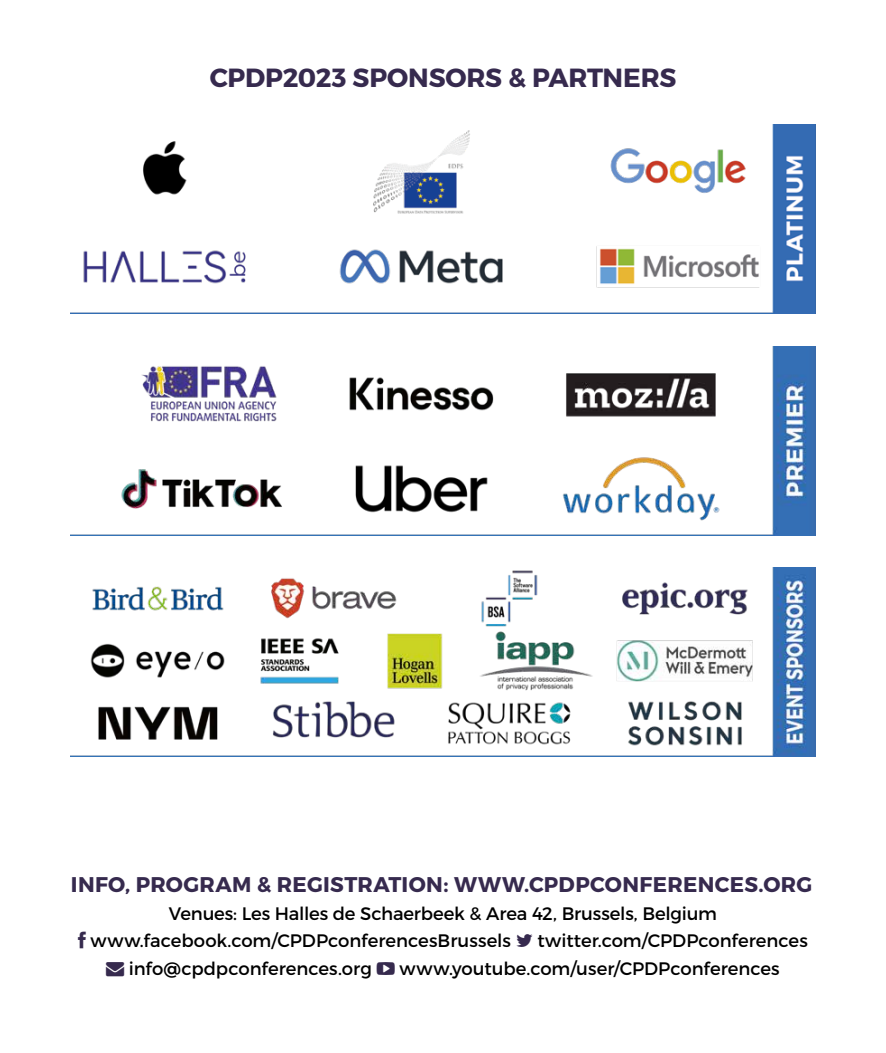
<style>
.page{position:relative;width:886px;height:1053px;background:#fff}
.page>*{position:absolute;margin:0;border:0;box-sizing:border-box;transform-origin:0 0}
.t1{font:700 26.25px "Montserrat";letter-spacing:-.01em;color:#362a4e}
.t2{font:700 21.25px "Montserrat";letter-spacing:.015em;color:#362a4e}
.t3{font:18px/27.6px "Montserrat";color:#000}
.s1{color:#362a4e}
</style>
<div class="page">
<img style="left:71px;top:568px;width:744px;height:188px">
<img style="left:71px;top:346px;width:744px;height:189px">
<img style="left:71px;top:125px;width:744px;height:188px">
<h1 class="t1" style="left:210px;top:62px;width:468px">CPDP2023 SPONSORS &amp; PARTNERS</h1>
<p class="t2" style="left:71px;top:871px;width:743px">INFO, PROGRAM &amp; REGISTRATION: WWW.CPDPCONFERENCES.ORG</p>
<p class="t3" style="left:90px;top:899px;width:628px;text-indent:78px">Venues: Les Halles de Schaerbeek &amp; Area 42, Brussels, Belgium www.facebook.com/CPDPconferencesBrussels</p>
<p class="t3" style="left:537px;top:927px;width:272px">twitter.com/CPDPconferences</p>
<p class="t3" style="left:106px;top:954px;width:267px"><span class="s1">→</span> info@cpdpconferences.org</p>
<p class="t3" style="left:399px;top:954px;width:382px">www.youtube.com/user/CPDPconferences</p>
</div>
